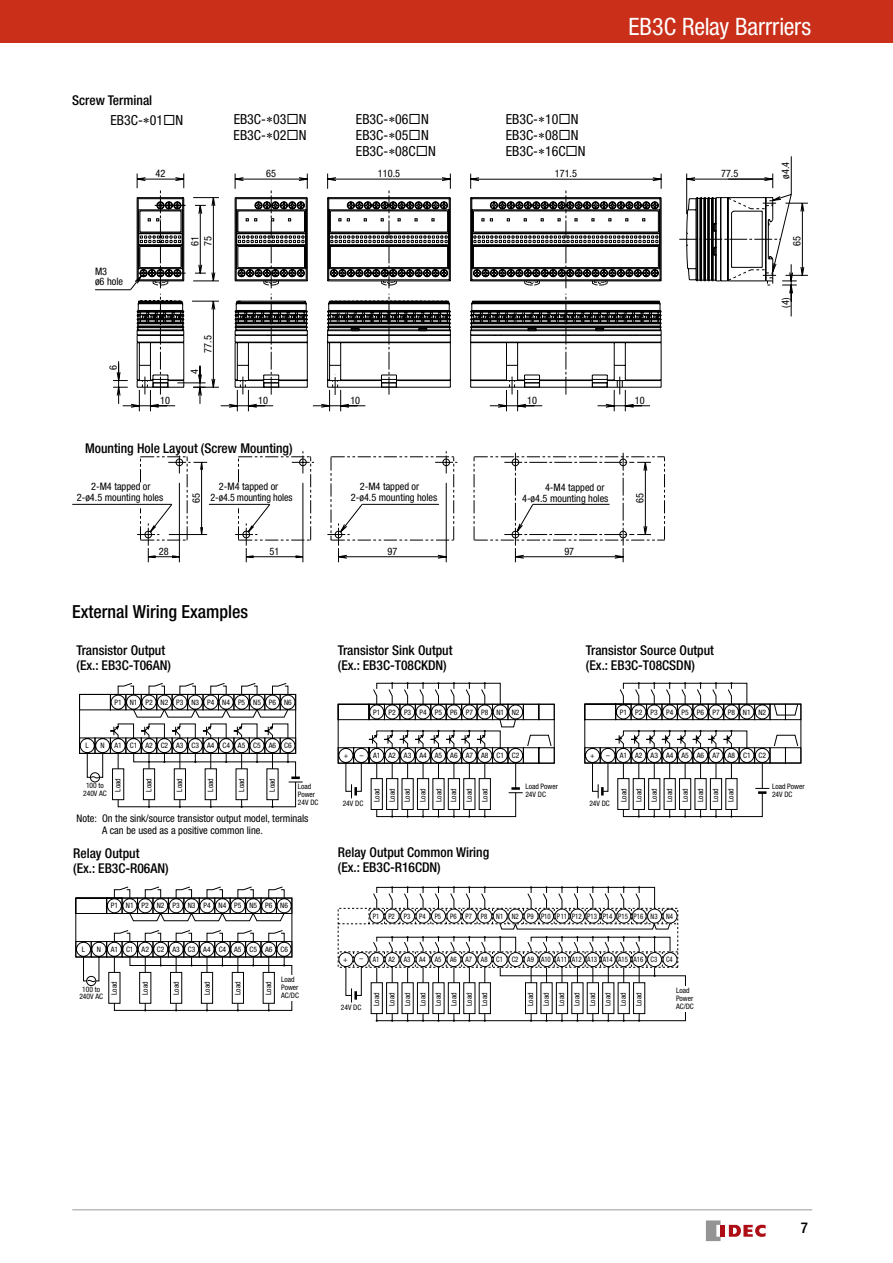
<style>
.page{position:relative;width:893px;height:1263px;background:#fff}
.page>*{position:absolute;margin:0;border:0;box-sizing:border-box;transform-origin:0 0}
.t1{font:condensed 24px "Helvetica Neue LT Std";letter-spacing:-.005em;color:#fff}
.t2{font:500 condensed 18px "Helvetica Neue LT Std";color:#000}
.t3{font:500 condensed 15px "Helvetica Neue LT Std";color:#000}
.t4{font:condensed 13.95px "Helvetica Neue LT Std";color:#000}
.t5{font:500 condensed 13.5px/15px "Helvetica Neue LT Std";color:#000}
.t6{font:condensed 10.5px/12px "Helvetica Neue LT Std";color:#000}
.t7{font:condensed 10.35px/10.4px "Helvetica Neue LT Std";color:#000}
.t8{font:condensed 7.5px/15.5px "Helvetica Neue LT Std";color:#000}
.t9{font:condensed 7.5px "Helvetica Neue LT Std";color:#000;scale:.9 1}
</style>
<div class="page">
<hr style="left:72px;top:504px;width:100px;height:1px;background:#000">
<hr style="left:791px;top:156px;width:1px;height:38px;background:#000">
<svg style="left:137px;top:451px;width:528px;height:111px"></svg>
<svg style="left:112px;top:173px;width:696px;height:239px"></svg>
<svg style="left:338px;top:682px;width:217px;height:136px"></svg>
<div style="left:371px;top:778px;width:12px;height:32px;background:#fff;border:1px solid #000"></div>
<svg style="left:584px;top:682px;width:217px;height:136px"></svg>
<div style="left:617px;top:778px;width:12px;height:32px;background:#fff"></div>
<svg style="left:75px;top:887px;width:218px;height:124px"></svg>
<svg style="left:79px;top:683px;width:224px;height:125px"></svg>
<svg style="left:338px;top:886px;width:348px;height:136px"></svg>
<hr style="left:72px;top:1209px;width:740px;height:1px;background:#9fa0a0">
<svg style="left:706px;top:1220px;width:14px;height:21px"></svg>
<div style="left:720px;top:1225px;width:5px;height:12px;background:#ae0e16"></div>
<svg style="left:729px;top:1225px;width:37px;height:12px"></svg>
<div style="left:0;top:0;width:893px;height:43px;background:#c92f19"></div>
<h3 class="t5" style="left:72px;top:92px;width:82px">Screw Terminal</h3>
<h3 class="t4" style="left:111px;top:111px;width:74px">EB3C-∗01 N</h3>
<h3 class="t4" style="left:234px;top:111px;width:74px">EB3C-∗03 N</h3>
<h3 class="t4" style="left:356px;top:111px;width:74px">EB3C-∗06 N</h3>
<h3 class="t4" style="left:506px;top:111px;width:74px">EB3C-∗10 N</h3>
<h3 class="t4" style="left:234px;top:127px;width:74px">EB3C-∗02 N</h3>
<h3 class="t4" style="left:356px;top:127px;width:74px">EB3C-∗05 N</h3>
<h3 class="t4" style="left:506px;top:127px;width:74px">EB3C-∗08 N</h3>
<h3 class="t4" style="left:356px;top:143px;width:81px">EB3C-∗08C N</h3>
<h3 class="t4" style="left:506px;top:143px;width:81px">EB3C-∗16C N</h3>
<h1 class="t1" style="left:628px;top:12px;width:184px">EB3C Relay Barrriers</h1>
<h3 class="t7" style="left:156px;top:168px;width:11px">42</h3>
<h3 class="t7" style="left:266px;top:168px;width:11px">65</h3>
<h3 class="t7" style="left:378px;top:168px;width:24px">110.5</h3>
<h3 class="t7" style="left:555px;top:168px;width:24px">171.5</h3>
<h3 class="t7" style="left:721px;top:168px;width:19px">77.5</h3>
<h3 class="t7" style="left:780px;top:179px;width:18px;rotate:-90deg">ø4.4</h3>
<h3 class="t7" style="left:95px;top:266px;width:29px">M3<br>ø6 hole</h3>
<h3 class="t7" style="left:108px;top:370px;width:6px;rotate:-90deg">6</h3>
<h3 class="t7" style="left:188px;top:246px;width:11px;line-height:13px;rotate:-90deg">61<br>75</h3>
<h3 class="t7" style="left:160px;top:395px;width:11px">10</h3>
<h3 class="t7" style="left:203px;top:353px;width:19px;rotate:-90deg">77.5</h3>
<h3 class="t7" style="left:189px;top:374px;width:6px;rotate:-90deg">4</h3>
<h3 class="t7" style="left:258px;top:395px;width:11px">10</h3>
<h3 class="t7" style="left:350px;top:395px;width:11px">10</h3>
<h3 class="t7" style="left:527px;top:395px;width:11px">10</h3>
<h3 class="t7" style="left:635px;top:395px;width:11px">10</h3>
<h3 class="t5" style="left:85px;top:441px;width:209px">Mounting Hole Layout (Screw Mounting)</h3>
<h3 class="t7" style="left:91px;top:481px;width:61px">2-M4 tapped or</h3>
<h3 class="t7" style="left:219px;top:481px;width:61px">2-M4 tapped or</h3>
<h3 class="t7" style="left:360px;top:481px;width:61px">2-M4 tapped or</h3>
<h3 class="t7" style="left:351px;top:492px;width:88px">2-ø4.5 mounting holes</h3>
<h3 class="t7" style="left:522px;top:482px;width:88px;text-indent:23px">4-M4 tapped or<br>4-ø4.5 mounting holes</h3>
<h3 class="t7" style="left:77px;top:492px;width:88px">2-ø4.5 mounting holes</h3>
<h3 class="t7" style="left:211px;top:492px;width:83px">2-ø4.5 mounting holes</h3>
<h3 class="t7" style="left:191px;top:503px;width:11px;rotate:-90deg">65</h3>
<h3 class="t7" style="left:159px;top:546px;width:11px">28</h3>
<h3 class="t7" style="left:270px;top:546px;width:11px">51</h3>
<h3 class="t7" style="left:387px;top:546px;width:11px">97</h3>
<h3 class="t7" style="left:564px;top:546px;width:11px">97</h3>
<h3 class="t7" style="left:635px;top:503px;width:11px;rotate:-90deg">65</h3>
<h3 class="t7" style="left:792px;top:246px;width:11px;rotate:-90deg">65</h3>
<h3 class="t7" style="left:780px;top:308px;width:11px;rotate:-90deg">(4)</h3>
<h2 class="t2" style="left:72px;top:600px;width:177px">External Wiring Examples</h2>
<h3 class="t5" style="left:77px;top:642px;width:96px">Transistor Output (Ex.: EB3C-T06AN)</h3>
<p class="t8" style="left:115px;top:694px;width:179px">P1 N1 P2 N2 P3 N3 P4 N4 P5 N5 P6 N6</p>
<p class="t8" style="left:86px;top:738px;width:5px">L</p>
<p class="t8" style="left:101px;top:738px;width:6px">N</p>
<p class="t8" style="left:114px;top:738px;width:179px">A1 C1 A2 C2 A3 C3 A4 C4 A5 C5 A6 C6</p>
<h3 class="t5" style="left:338px;top:642px;width:116px">Transistor Sink Output (Ex.: EB3C-T08CKDN)</h3>
<h3 class="t5" style="left:586px;top:642px;width:130px">Transistor Source Output (Ex.: EB3C-T08CSDN)</h3>
<p class="t8" style="left:344px;top:747px;width:6px">+</p>
<p class="t8" style="left:360px;top:747px;width:5px">–</p>
<p class="t8" style="left:373px;top:704px;width:148px">P1 P2 P3 P4 P5 P6 P7 P8 N1 N2</p>
<p class="t8" style="left:373px;top:748px;width:148px">A1 A2 A3 A4 A5 A6 A7 A8 C1 C2</p>
<p class="t8" style="left:620px;top:704px;width:148px">P1 P2 P3 P4 P5 P6 P7 P8 N1 N2</p>
<p class="t8" style="left:590px;top:748px;width:6px">+</p>
<p class="t8" style="left:606px;top:748px;width:161px">– A1 A2 A3 A4 A5 A6 A7 A8 C1 C2</p>
<p class="t8" style="left:83px;top:781px;width:25px;line-height:7.9px;text-align:center">100 to<br>240V AC</p>
<p class="t8" style="left:110px;top:792px;width:15px;rotate:-90deg">Load</p>
<p class="t8" style="left:141px;top:792px;width:15px;rotate:-90deg">Load</p>
<p class="t8" style="left:172px;top:792px;width:15px;rotate:-90deg">Load</p>
<p class="t8" style="left:203px;top:792px;width:15px;rotate:-90deg">Load</p>
<p class="t8" style="left:234px;top:792px;width:15px;rotate:-90deg">Load</p>
<p class="t8" style="left:264px;top:792px;width:15px;rotate:-90deg">Load</p>
<p class="t8" style="left:298px;top:782px;width:22px;line-height:7.9px">Load<br>Power<br>24V DC</p>
<h3 class="t6" style="left:102px;top:812px;width:208px;text-indent:-26px">Note: On the sink/source transistor output model, terminals<br>A can be used as a positive common line.</h3>
<h3 class="t5" style="left:73px;top:845px;width:97px">Relay Output<br>(Ex.: EB3C-R06AN)</h3>
<p class="t8" style="left:111px;top:898px;width:179px">P1 N1 P2 N2 P3 N3 P4 N4 P5 N5 P6 N6</p>
<p class="t8" style="left:82px;top:941px;width:5px">L</p>
<p class="t8" style="left:97px;top:941px;width:6px">N</p>
<p class="t8" style="left:111px;top:941px;width:179px">A1 C1 A2 C2 A3 C3 A4 C4 A5 C5 A6 C6</p>
<p class="t8" style="left:281px;top:975px;width:19px;line-height:7.9px">Load<br>Power<br>AC/DC</p>
<p class="t8" style="left:107px;top:995px;width:15px;rotate:-90deg">Load</p>
<p class="t8" style="left:138px;top:995px;width:15px;rotate:-90deg">Load</p>
<p class="t8" style="left:168px;top:995px;width:15px;rotate:-90deg">Load</p>
<p class="t8" style="left:199px;top:995px;width:15px;rotate:-90deg">Load</p>
<p class="t8" style="left:230px;top:995px;width:15px;rotate:-90deg">Load</p>
<p class="t8" style="left:261px;top:995px;width:15px;rotate:-90deg">Load</p>
<p class="t8" style="left:79px;top:985px;width:25px;line-height:7.9px;text-align:center">100 to<br>240V AC</p>
<p class="t8" style="left:343px;top:795px;width:22px">24V DC</p>
<p class="t8" style="left:369px;top:802px;width:15px;text-align:justify;rotate:-90deg">Load Load Load Load Load</p>
<p class="t8" style="left:446px;top:802px;width:15px;text-align:justify;rotate:-90deg">Load Load Load</p>
<p class="t8" style="left:525px;top:783px;width:34px;line-height:7.9px">Load Power<br>24V DC</p>
<p class="t8" style="left:589px;top:795px;width:22px">24V DC</p>
<p class="t8" style="left:616px;top:802px;width:15px;text-align:justify;rotate:-90deg">Load Load Load Load Load Load Load Load</p>
<h3 class="t5" style="left:338px;top:844px;width:153px">Relay Output Common Wiring (Ex.: EB3C-R16CDN)</h3>
<p class="t9" style="left:373px;top:912px;width:163px">P1 P2 P3 P4 P5 P6 P7 P8 N1 N2</p>
<p class="t8" style="left:359px;top:952px;width:161px">– A1 A2 A3 A4 A5 A6 A7 A8 C1 C2</p>
<p class="t8" style="left:343px;top:951px;width:6px">+</p>
<p class="t9" style="left:527px;top:912px;width:9px">P9</p>
<p class="t9" style="left:527px;top:955px;width:9px">A9</p>
<p class="t9" style="left:541px;top:912px;width:12px">P10</p>
<p class="t9" style="left:541px;top:955px;width:12px">A10</p>
<p class="t9" style="left:557px;top:912px;width:13px">P11</p>
<p class="t9" style="left:557px;top:955px;width:13px">A11</p>
<p class="t9" style="left:572px;top:912px;width:12px">P12</p>
<p class="t9" style="left:572px;top:955px;width:12px">A12</p>
<p class="t9" style="left:587px;top:912px;width:12px">P13</p>
<p class="t9" style="left:587px;top:955px;width:12px">A13</p>
<p class="t9" style="left:603px;top:912px;width:12px">P14</p>
<p class="t9" style="left:603px;top:955px;width:12px">A14</p>
<p class="t9" style="left:618px;top:912px;width:12px">P15</p>
<p class="t9" style="left:618px;top:955px;width:12px">A15</p>
<p class="t9" style="left:634px;top:912px;width:12px">P16</p>
<p class="t9" style="left:634px;top:955px;width:12px">A16</p>
<p class="t9" style="left:651px;top:912px;width:9px">N3</p>
<p class="t9" style="left:651px;top:955px;width:9px">C3</p>
<p class="t9" style="left:666px;top:912px;width:9px">N4</p>
<p class="t9" style="left:666px;top:955px;width:9px">C4</p>
<p class="t8" style="left:341px;top:1000px;width:22px">24V DC</p>
<p class="t8" style="left:369px;top:1006px;width:15px;text-align:justify;rotate:-90deg">Load Load Load Load Load Load Load Load</p>
<p class="t8" style="left:523px;top:1006px;width:15px;text-align:justify;rotate:-90deg">Load Load Load Load Load Load Load Load</p>
<p class="t8" style="left:676px;top:986px;width:19px;line-height:7.9px">Load<br>Power<br>AC/DC</p>
<p class="t8" style="left:772px;top:783px;width:34px;line-height:7.9px">Load Power<br>24V DC</p>
<h3 class="t3" style="left:801px;top:1219px;width:9px">7</h3>
</div>
